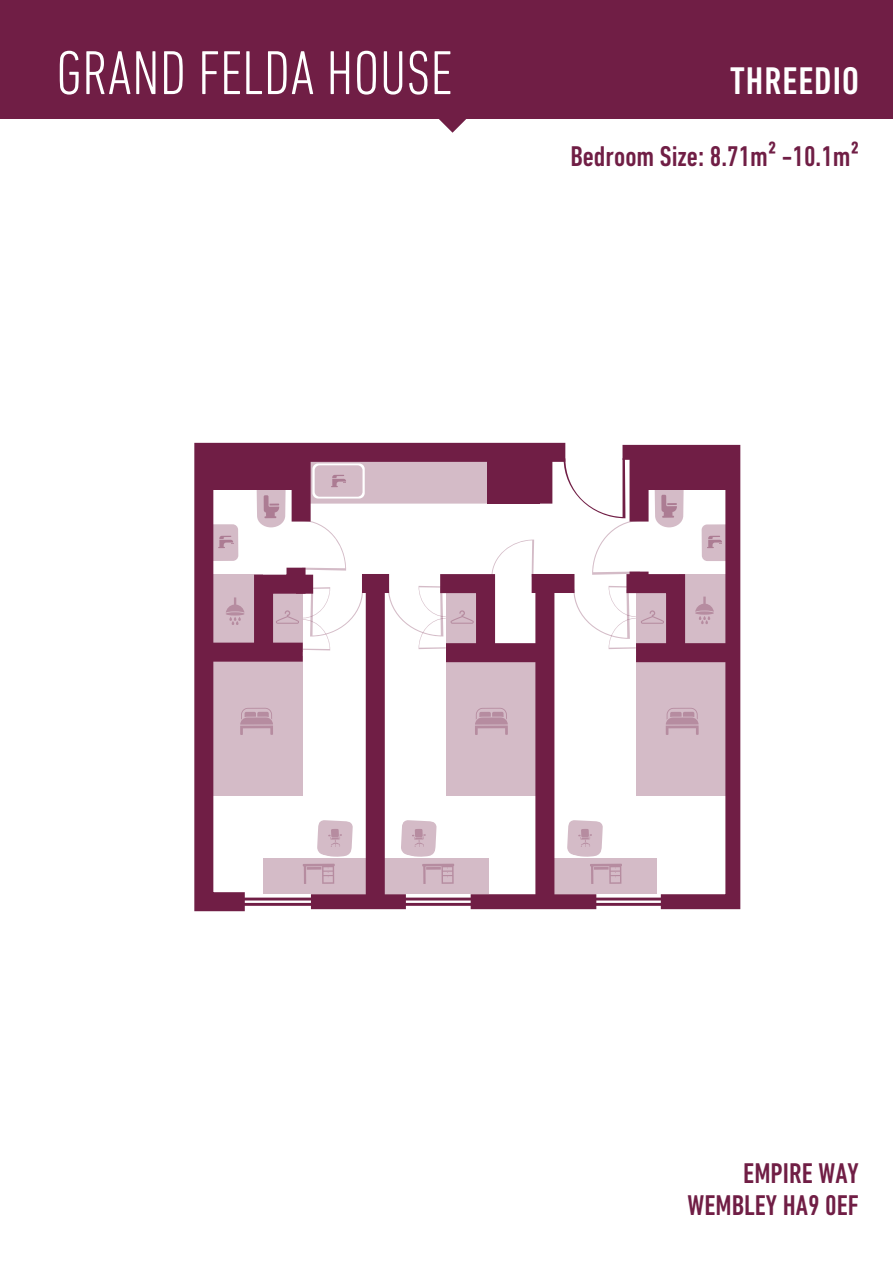
<style>
.page{position:relative;width:893px;height:1263px;background:#fff}
.page>*{position:absolute;margin:0;border:0;box-sizing:border-box;transform-origin:0 0}
.t1{font:300 condensed 63px "DIN Next LT Pro";color:#fff}
.t2{font:500 condensed 39.3px "DIN Next LT Pro";letter-spacing:.025em;color:#fff}
.t3{font:500 condensed 29.1px "DIN Next LT Pro";color:#701e45}
</style>
<div class="page">
<svg style="left:439px;top:119px;width:27px;height:14px"></svg>
<div style="left:0;top:0;width:893px;height:119px;background:#701e45"></div>
<div style="left:550px;top:859px;width:107px;height:35px;background:#d4bbc7"></div>
<svg style="left:590px;top:864px;width:18px;height:20px"></svg>
<svg style="left:584px;top:820px;width:19px;height:37px"></svg>
<hr style="left:587px;top:897px;width:81px;height:3px;background:#701e45">
<hr style="left:587px;top:903px;width:81px;height:3px;background:#701e45">
<svg style="left:194px;top:442px;width:390px;height:470px"></svg>
<svg style="left:608px;top:444px;width:133px;height:466px"></svg>
<div style="left:471px;top:894px;width:125px;height:15px;background:#701e45"></div>
<div style="left:311px;top:894px;width:95px;height:15px;background:#701e45"></div>
<div style="left:204px;top:643px;width:99px;height:19px;background:#701e45"></div>
<div style="left:446px;top:643px;width:99px;height:19px;background:#701e45"></div>
<svg style="left:208px;top:459px;width:326px;height:213px"></svg>
<div style="left:636px;top:643px;width:99px;height:19px;background:#701e45"></div>
<svg style="left:564px;top:458px;width:168px;height:213px"></svg>
<div style="left:629px;top:452px;width:20px;height:70px;background:#701e45"></div>
<div style="left:292px;top:452px;width:19px;height:70px;background:#701e45"></div>
<div style="left:537px;top:452px;width:15px;height:52px;background:#701e45"></div>
<div style="left:639px;top:452px;width:90px;height:37px;background:#701e45"></div>
<div style="left:487px;top:458px;width:53px;height:46px;background:#701e45"></div>
<div style="left:210px;top:452px;width:90px;height:37px;background:#701e45"></div>
<div style="left:296px;top:575px;width:17px;height:19px;background:#701e45"></div>
<div style="left:629px;top:572px;width:20px;height:10px;background:#701e45"></div>
<h1 class="t1" style="left:56px;top:37px;width:398px">GRAND FELDA HOUSE</h1>
<h2 class="t2" style="left:730px;top:59px;width:130px">THREEDIO</h2>
<p class="t3" style="left:570px;top:140px;width:290px">Bedroom Size: 8.71m2 -10.1m2</p>
<p class="t3" style="left:743px;top:1157px;width:117px">EMPIRE WAY</p>
<p class="t3" style="left:687px;top:1189px;width:173px">WEMBLEY HA9 0EF</p>
</div>
